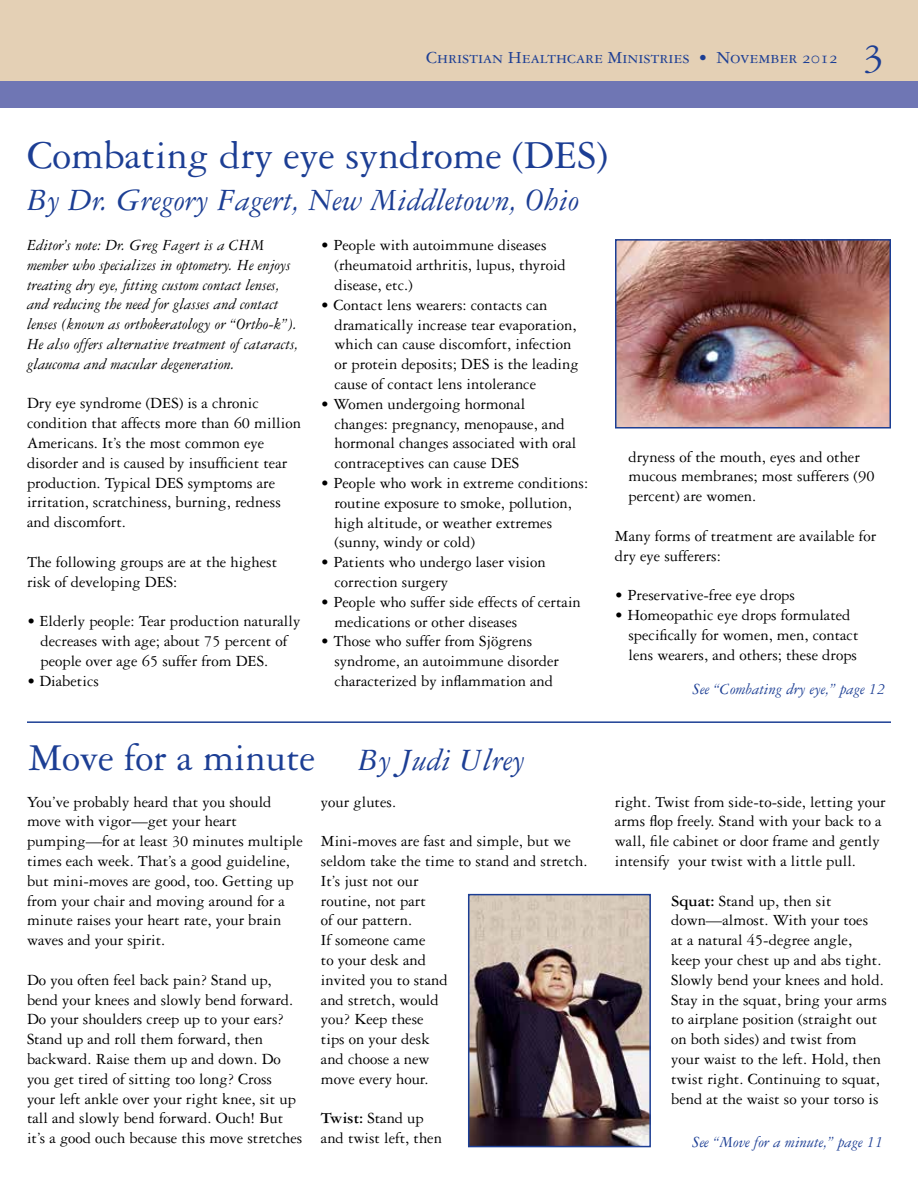
<style>
.page{position:relative;width:918px;height:1188px;background:#fff}
.page>*{position:absolute;margin:0;border:0;box-sizing:border-box;transform-origin:0 0}
.t1{font:45px "Garamond Three SC";color:#1c3e94}
.t2{font:42px "Garamond Three";color:#1c3e94}
.t3{font:40.5px "Garamond Three";color:#1c3e94}
.t4{font:italic 33px "Garamond Three";color:#1c3e94}
.t5{font:18px "Garamond Three SC";color:#1c3e94}
.t6{font:16.5px/19.8px "Garamond Three";color:#000}
.t7{font:italic 16.5px/19.8px "Garamond Three";color:#000}
.t8{font:italic 16.5px "Garamond Three";color:#1c3e94}
.s1{font-style:italic;font-size:33px}
.s2{font-weight:700}
</style>
<div class="page">
<div style="left:0;top:0;width:918px;height:81px;background:#e4d0b5"></div>
<div style="left:0;top:81px;width:918px;height:27px;background:#6f76b4"></div>
<img style="left:618px;top:242px;width:270px;height:184px">
<div style="left:615px;top:239px;width:276px;height:190px;border:2px solid #1c3e94"></div>
<hr style="left:27px;top:721px;width:864px;height:2px;background:#1c3e94">
<img style="left:471px;top:897px;width:177px;height:247px">
<div style="left:468px;top:894px;width:183px;height:253px;border:2px solid #1c3e94"></div>
<p class="t5" style="left:426px;top:48px;width:413px">Christian Healthcare Ministries • November 2012</p>
<h1 class="t1" style="left:862px;top:26px;width:24px">3</h1>
<h2 class="t2" style="left:27px;top:132px;width:582px">Combating dry eye syndrome (DES)</h2>
<h3 class="t4" style="left:27px;top:183px;width:554px">By Dr. Gregory Fagert, New Middletown, Ohio</h3>
<p class="t7" style="left:27px;top:235px;width:273px">Editor’s note: Dr. Greg Fagert is a CHM member who specializes in optometry. He enjoys treating dry eye, fitting custom contact lenses, and reducing the need for glasses and contact lenses (known as orthokeratology or “Ortho-k”).<br>He also offers alternative treatment of cataracts, glaucoma and macular degeneration.</p>
<p class="t6" style="left:27px;top:393px;width:276px">Dry eye syndrome (DES) is a chronic condition that affects more than 60 million Americans. It’s the most common eye disorder and is caused by insufficient tear production. Typical DES symptoms are irritation, scratchiness, burning, redness and discomfort.</p>
<p class="t6" style="left:27px;top:552px;width:252px">The following groups are at the highest risk of developing DES:</p>
<p class="t6" style="left:40px;top:611px;width:261px;text-indent:-13px">• Elderly people: Tear production naturally decreases with age; about 75 percent of people over age 65 suffer from DES.</p>
<p class="t6" style="left:27px;top:670px;width:73px">• Diabetics</p>
<p class="t6" style="left:334px;top:235px;width:233px;text-indent:-13px">• People with autoimmune diseases (rheumatoid arthritis, lupus, thyroid disease, etc.)</p>
<p class="t6" style="left:334px;top:295px;width:246px;text-indent:-13px">• Contact lens wearers: contacts can dramatically increase tear evaporation, which can cause discomfort, infection or protein deposits; DES is the leading cause of contact lens intolerance</p>
<p class="t6" style="left:334px;top:394px;width:243px;text-indent:-13px">• Women undergoing hormonal changes: pregnancy, menopause, and hormonal changes associated with oral contraceptives can cause DES</p>
<p class="t6" style="left:334px;top:473px;width:255px;text-indent:-13px">• People who work in extreme conditions: routine exposure to smoke, pollution, high altitude, or weather extremes (sunny, windy or cold)</p>
<p class="t6" style="left:334px;top:552px;width:213px;text-indent:-13px">• Patients who undergo laser vision correction surgery</p>
<p class="t6" style="left:334px;top:592px;width:248px;text-indent:-13px">• People who suffer side effects of certain medications or other diseases</p>
<p class="t6" style="left:334px;top:631px;width:226px;text-indent:-13px">• Those who suffer from Sjögrens syndrome, an autoimmune disorder characterized by inflammation and</p>
<p class="t6" style="left:628px;top:447px;width:248px">dryness of the mouth, eyes and other mucous membranes; most sufferers (90 percent) are women.</p>
<p class="t6" style="left:615px;top:526px;width:263px">Many forms of treatment are available for dry eye sufferers:</p>
<p class="t6" style="left:615px;top:585px;width:182px">• Preservative-free eye drops</p>
<p class="t6" style="left:628px;top:605px;width:232px;text-indent:-13px">• Homeopathic eye drops formulated specifically for women, men, contact lens wearers, and others; these drops</p>
<p class="t8" style="left:693px;top:680px;width:194px">See “Combating dry eye,” page 12</p>
<h3 class="t3" style="left:28px;top:736px;width:498px">Move for a minute <span class="s1">By Judi Ulrey</span></h3>
<p class="t6" style="left:27px;top:792px;width:278px">You’ve probably heard that you should move with vigor—get your heart pumping—for at least 30 minutes multiple times each week. That’s a good guideline, but mini-moves are good, too. Getting up from your chair and moving around for a minute raises your heart rate, your brain waves and your spirit.</p>
<p class="t6" style="left:27px;top:970px;width:277px">Do you often feel back pain? Stand up, bend your knees and slowly bend forward.<br>Do your shoulders creep up to your ears?<br>Stand up and roll them forward, then backward. Raise them up and down. Do you get tired of sitting too long? Cross your left ankle over your right knee, sit up tall and slowly bend forward. Ouch! But it’s a good ouch because this move stretches</p>
<p class="t6" style="left:321px;top:792px;width:77px">your glutes.</p>
<p class="t6" style="left:321px;top:831px;width:268px">Mini-moves are fast and simple, but we seldom take the time to stand and stretch.<br>It’s just not our<br>routine, not part<br>of our pattern.<br>If someone came<br>to your desk and<br>invited you to stand<br>and stretch, would<br>you? Keep these<br>tips on your desk<br>and choose a new<br>move every hour.</p>
<p class="t6" style="left:321px;top:1108px;width:122px"><span class="s2">Twist:</span> Stand up and twist left, then</p>
<p class="t6" style="left:615px;top:792px;width:272px">right. Twist from side-to-side, letting your arms flop freely. Stand with your back to a wall, file cabinet or door frame and gently intensify your twist with a little pull.</p>
<p class="t6" style="left:671px;top:891px;width:217px"><span class="s2">Squat:</span> Stand up, then sit down—almost. With your toes<br>at a natural 45-degree angle,<br>keep your chest up and abs tight.<br>Slowly bend your knees and hold.<br>Stay in the squat, bring your arms to airplane position (straight out on both sides) and twist from your waist to the left. Hold, then twist right. Continuing to squat, bend at the waist so your torso is</p>
<p class="t8" style="left:692px;top:1134px;width:193px">See “Move for a minute,” page 11</p>
</div>
